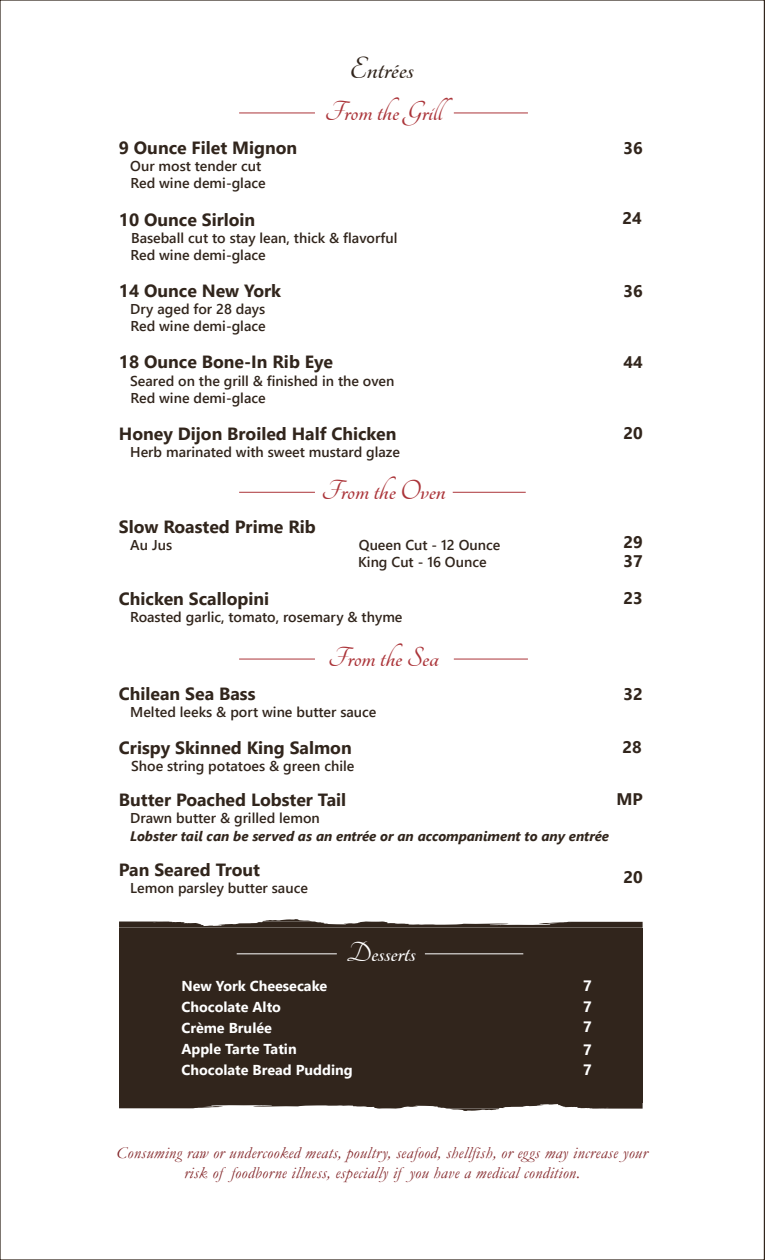
<style>
.page{position:relative;width:765px;height:1260px;background:#fff}
.page>*{position:absolute;margin:0;border:0;box-sizing:border-box;transform-origin:0 0}
.t1{font:700 33.38px "Tangerine";color:#31251c}
.t2{font:700 30px "Tangerine";color:#ab3439}
.t3{font:700 30px "Tangerine";color:#fff}
.t4{font:700 17.62px "Segoe UI";color:#31251c}
.t5{font:700 16.75px/18.9px "Segoe UI";color:#31251c}
.t6{font:italic 16.62px/19.9px "Garamond";letter-spacing:.025em;color:#822528;text-align:center}
.t7{font:700 15px/21.1px "Segoe UI";color:#fff;text-align:justify}
.t8{font:700 14.38px/21px "Segoe UI";color:#fff}
.t9{font:600 14.25px/17.1px "Segoe UI";color:#31251c}
.t10{font:italic 700 13.75px "Segoe UI";color:#31251c}
</style>
<div class="page">
<svg style="left:119px;top:1102px;width:524px;height:9px"></svg>
<svg style="left:119px;top:919px;width:524px;height:9px"></svg>
<div style="left:119px;top:928px;width:524px;height:174px;background:#31251c"></div>
<hr style="left:237px;top:953px;width:100px;height:1px;background:#fff">
<hr style="left:425px;top:953px;width:98px;height:1px;background:#fff">
<hr style="left:239px;top:492px;width:76px;height:1px;background:#ab3439">
<hr style="left:453px;top:492px;width:73px;height:1px;background:#ab3439">
<hr style="left:239px;top:113px;width:76px;height:1px;background:#ab3439">
<hr style="left:454px;top:113px;width:74px;height:1px;background:#ab3439">
<hr style="left:239px;top:659px;width:76px;height:1px;background:#ab3439">
<hr style="left:454px;top:659px;width:74px;height:1px;background:#ab3439">
<h1 class="t1" style="left:350px;top:52px;width:65px">Entrées</h1>
<h2 class="t2" style="left:325px;top:97px;width:119px">From the Grill</h2>
<p class="t4" style="left:119px;top:131px;width:180px">9 Ounce Filet Mignon</p>
<p class="t9" style="left:130px;top:156px;width:137px">Our most tender cut<br>Red wine demi-glace</p>
<p class="t4" style="left:119px;top:203px;width:138px">10 Ounce Sirloin</p>
<p class="t9" style="left:131px;top:228px;width:268px">Baseball cut to stay lean, thick &amp; flavorful<br>Red wine demi-glace</p>
<p class="t4" style="left:119px;top:274px;width:164px">14 Ounce New York</p>
<p class="t9" style="left:130px;top:299px;width:137px">Dry aged for 28 days<br>Red wine demi-glace</p>
<p class="t5" style="left:623px;top:138px;width:21px">36</p>
<p class="t5" style="left:623px;top:207px;width:21px">24</p>
<p class="t5" style="left:623px;top:280px;width:21px">36</p>
<p class="t4" style="left:119px;top:346px;width:216px">18 Ounce Bone-In Rib Eye</p>
<p class="t5" style="left:623px;top:351px;width:21px">44</p>
<p class="t9" style="left:130px;top:371px;width:266px">Seared on the grill &amp; finished in the oven<br>Red wine demi-glace</p>
<p class="t4" style="left:119px;top:417px;width:279px">Honey Dijon Broiled Half Chicken</p>
<p class="t9" style="left:130px;top:442px;width:271px">Herb marinated with sweet mustard glaze</p>
<h2 class="t2" style="left:322px;top:476px;width:125px">From the Oven</h2>
<p class="t4" style="left:119px;top:510px;width:198px">Slow Roasted Prime Rib</p>
<p class="t9" style="left:130px;top:535px;width:43px">Au Jus</p>
<p class="t9" style="left:358px;top:535px;width:144px">Queen Cut - 12 Ounce<br>King Cut - 16 Ounce</p>
<p class="t4" style="left:119px;top:582px;width:152px">Chicken Scallopini</p>
<p class="t9" style="left:130px;top:607px;width:274px">Roasted garlic, tomato, rosemary &amp; thyme</p>
<h2 class="t2" style="left:328px;top:643px;width:112px">From the Sea</h2>
<p class="t4" style="left:119px;top:677px;width:138px">Chilean Sea Bass</p>
<p class="t9" style="left:130px;top:702px;width:248px">Melted leeks &amp; port wine butter sauce</p>
<p class="t4" style="left:119px;top:731px;width:234px">Crispy Skinned King Salmon</p>
<p class="t9" style="left:131px;top:756px;width:225px">Shoe string potatoes &amp; green chile</p>
<p class="t4" style="left:119px;top:783px;width:229px">Butter Poached Lobster Tail</p>
<p class="t9" style="left:130px;top:809px;width:191px">Drawn butter &amp; grilled lemon</p>
<p class="t10" style="left:130px;top:825px;width:480px">Lobster tail can be served as an entrée or an accompaniment to any entrée</p>
<p class="t4" style="left:119px;top:853px;width:143px">Pan Seared Trout</p>
<p class="t9" style="left:130px;top:879px;width:179px">Lemon parsley butter sauce</p>
<p class="t5" style="left:623px;top:422px;width:21px">20</p>
<p class="t5" style="left:623px;top:531px;width:21px">29<br>37</p>
<p class="t5" style="left:623px;top:587px;width:21px">23</p>
<p class="t5" style="left:623px;top:684px;width:21px">32</p>
<p class="t5" style="left:623px;top:736px;width:21px">28</p>
<p class="t5" style="left:616px;top:788px;width:28px">MP</p>
<p class="t5" style="left:623px;top:866px;width:21px">20</p>
<h2 class="t3" style="left:347px;top:938px;width:71px">Desserts</h2>
<p class="t8" style="left:181px;top:974px;width:173px">New York Cheesecake<br>Chocolate Alto<br>Crème Brulée<br>Apple Tarte Tatin<br>Chocolate Bread Pudding</p>
<p class="t7" style="left:583px;top:974px;width:10px">7<br>7<br>7<br>7<br>7</p>
<p class="t6" style="left:117px;top:1143px;width:532px">Consuming raw or undercooked meats, poultry, seafood, shellfish, or eggs may increase your risk of foodborne illness, especially if you have a medical condition.</p>
</div>
